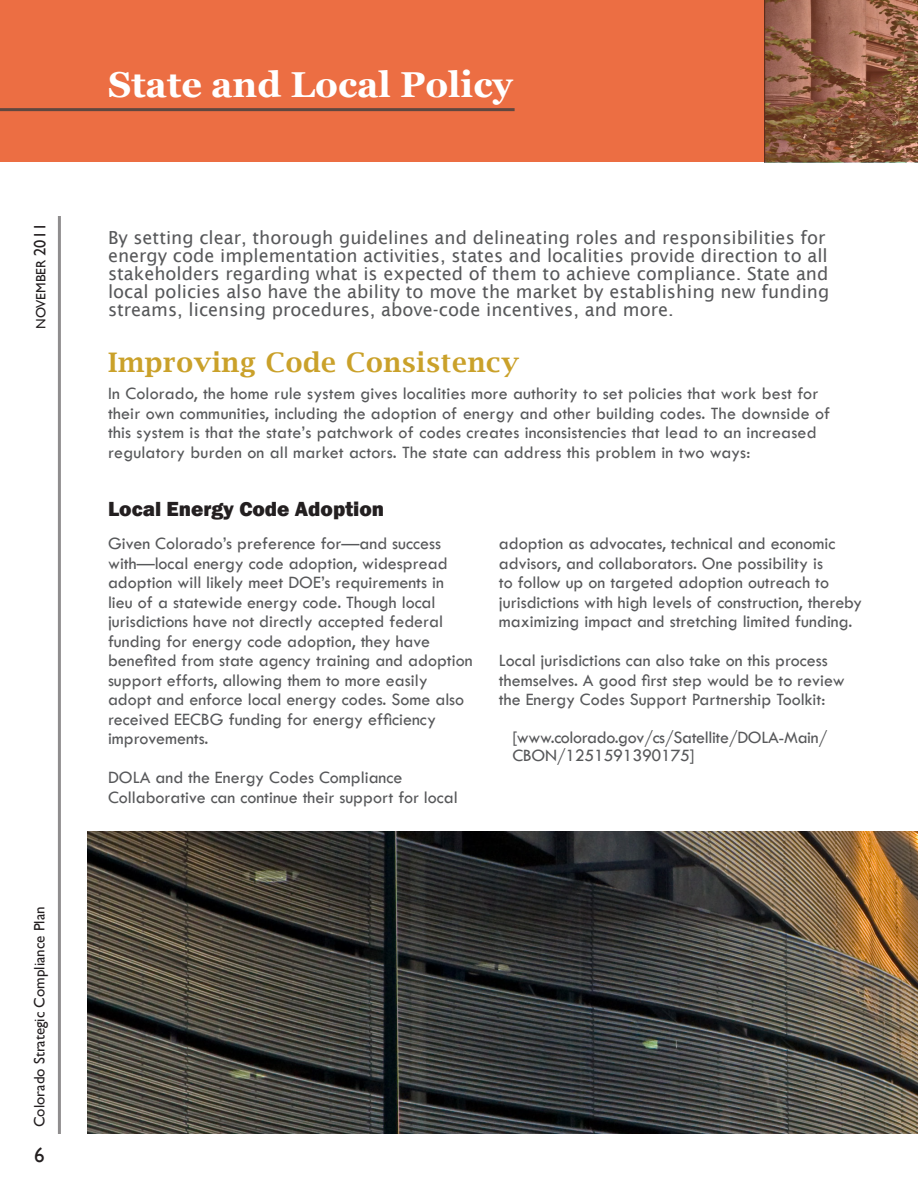
<style>
.page{position:relative;width:918px;height:1188px;background:#fff}
.page>*{position:absolute;margin:0;border:0;box-sizing:border-box;transform-origin:0 0}
.t1{font:700 36px "Georgia";color:#fff}
.t2{font:600 27px "Lucida Bright";letter-spacing:.025em;color:#caa12a}
.t3{font:800 21px "Franklin Gothic";color:#231f20}
.t4{font:21px "Gill Sans";color:#231f20}
.t5{font:18px/19.5px "Tw Cen";color:#57585a}
.t6{font:18px/18px "Lucida Sans";color:#57585a}
.t7{font:18px/18px "Tw Cen";letter-spacing:-.02em;color:#57585a}
.t8{font:15px "Gill Sans";color:#231f20}
.t9{font:13.5px "Gill Sans";color:#231f20}
.s1{font-size:16.5px}
</style>
<div class="page">
<div style="left:0;top:0;width:918px;height:162px;background:#ec6e43"></div>
<img style="left:765px;top:0;width:153px;height:162px">
<hr style="left:58px;top:216px;width:3px;height:918px;background:#8f8d8e">
<img style="left:88px;top:832px;width:830px;height:302px">
<hr style="left:0;top:108px;width:515px;height:3px;background:#3e3e3f">
<p class="t9" style="left:33px;top:329px;width:108px;rotate:-90deg">NOVEMBER <span class="s1">2011</span></p>
<p class="t8" style="left:31px;top:1127px;width:222px;rotate:-90deg">Colorado Strategic Compliance Plan</p>
<p class="t4" style="left:34px;top:1143px;width:12px">6</p>
<p class="t1" style="left:108px;top:64px;width:406px">State and Local Policy</p>
<p class="t6" style="left:108px;top:228px;width:723px">By setting clear, thorough guidelines and delineating roles and responsibilities for energy code implementation activities, states and localities provide direction to all stakeholders regarding what is expected of them to achieve compliance. State and local policies also have the ability to move the market by establishing new funding streams, licensing procedures, above-code incentives, and more.</p>
<p class="t2" style="left:108px;top:347px;width:413px">Improving Code Consistency</p>
<p class="t5" style="left:108px;top:384px;width:724px">In Colorado, the home rule system gives localities more authority to set policies that work best for their own communities, including the adoption of energy and other building codes. The downside of this system is that the state’s patchwork of codes creates inconsistencies that lead to an increased regulatory burden on all market actors. The state can address this problem in two ways:</p>
<p class="t3" style="left:108px;top:495px;width:278px">Local Energy Code Adoption</p>
<p class="t5" style="left:108px;top:534px;width:366px">Given Colorado’s preference for—and success with—local energy code adoption, widespread adoption will likely meet DOE’s requirements in lieu of a statewide energy code. Though local jurisdictions have not directly accepted federal funding for energy code adoption, they have benefited from state agency training and adoption support efforts, allowing them to more easily adopt and enforce local energy codes. Some also received EECBG funding for energy efficiency improvements.</p>
<p class="t5" style="left:108px;top:768px;width:296px">DOLA and the Energy Codes Compliance</p>
<p class="t5" style="left:108px;top:787px;width:351px">Collaborative can continue their support for local</p>
<p class="t5" style="left:499px;top:534px;width:365px">adoption as advocates, technical and economic advisors, and collaborators. One possibility is<br>to follow up on targeted adoption outreach to jurisdictions with high levels of construction, thereby maximizing impact and stretching limited funding.</p>
<p class="t5" style="left:499px;top:651px;width:347px">Local jurisdictions can also take on this process themselves. A good first step would be to review the Energy Codes Support Partnership Toolkit:</p>
<p class="t7" style="left:512px;top:728px;width:316px">[www.colorado.gov/cs/Satellite/DOLA-Main/<br>CBON/1251591390175]</p>
</div>
